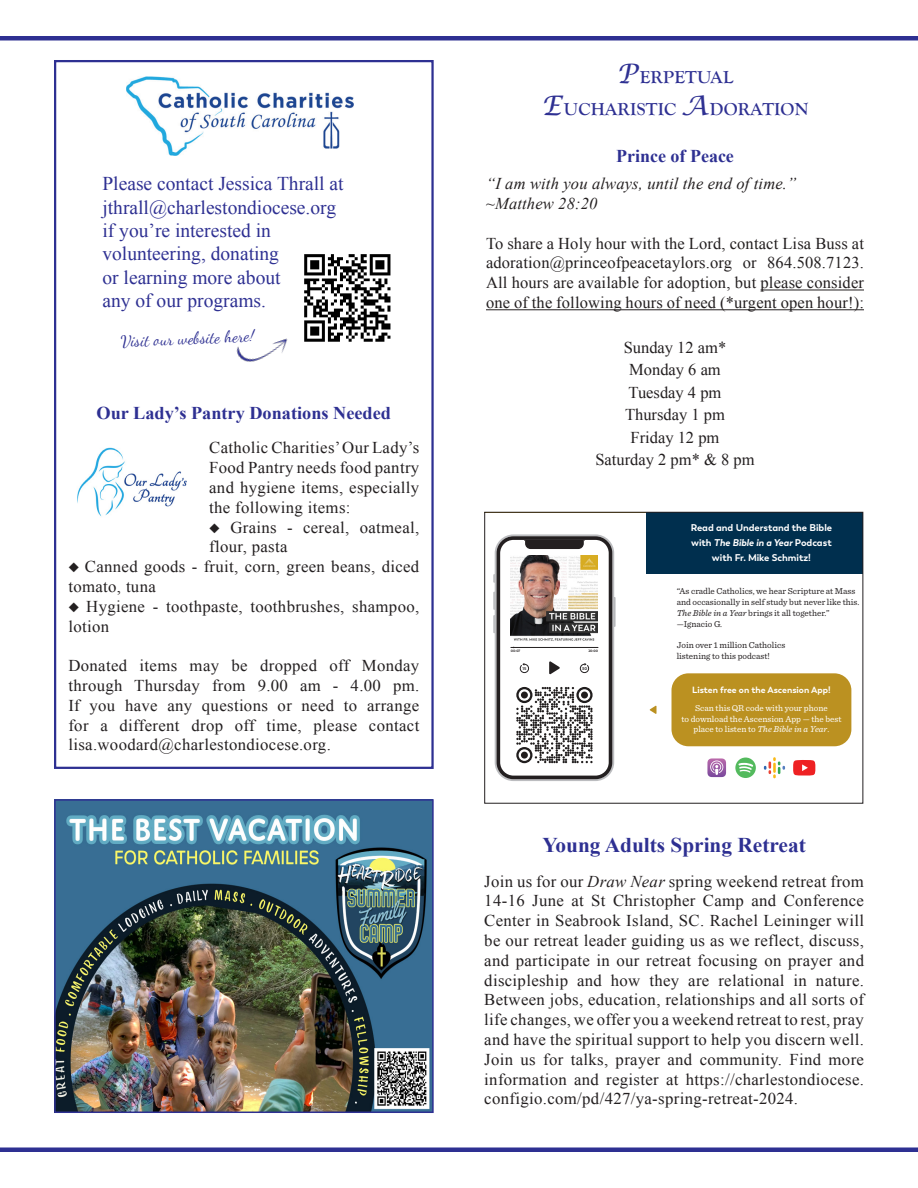
<style>
.page{position:relative;width:918px;height:1188px;background:#fff}
.page>*{position:absolute;margin:0;border:0;box-sizing:border-box;transform-origin:0 0}
.Paragraph_Style_1{font:700 21px "Times New Roman";color:#2e3092}
.t1{font:19.5px/23.4px "Times New Roman";color:#2e3092}
.Paragraph_Style_1-2{font:700 18px "Times New Roman";color:#2e3092}
.Paragraph_Style_1-3{font:700 18px "Goudy Old Style T";letter-spacing:.01em;color:#2e3092}
.Paragraph_Style_1-4{font:16.5px/19.8px "Times New Roman";letter-spacing:.02em;color:#231f20;text-align:justify}
.Paragraph_Style_1-5{font:16.5px "Times New Roman";color:#231f20}
.t2{font:italic 16.5px "Times New Roman";letter-spacing:.01em;color:#231f20}
.t3{font:16.5px "Dancing Script OT";color:#2e3092}
.t4{font:700 9.75px/15px "Trenda";color:#fff;text-align:center}
.t5{font:9px/10.8px "Sentinel";color:#231f20}
.t6{font:9px/10.8px "Sentinel";color:#fff;text-align:center}
.t7{font:700 9px "Trenda";color:#fff}
.t8{font:700 3.9px "Trenda";color:#231f20}
.t9{font:700 3.3px "Trenda";color:#231f20}
.s1{font-family:"Lucida Calligraphy";font-weight:400;font-style:italic;font-size:27px}
.s2{font-style:italic}
</style>
<div class="page">
<div style="left:0;top:1147px;width:918px;height:5px;background:#2e3092"></div>
<div style="left:0;top:36px;width:918px;height:5px;background:#2e3092"></div>
<hr style="left:761px;top:290px;width:103px;height:1px;background:#231f20">
<hr style="left:486px;top:309px;width:378px;height:1px;background:#231f20">
<img style="left:77px;top:447px;width:110px;height:70px">
<div style="left:54px;top:60px;width:380px;height:709px;border:2px solid #2e3092"></div>
<img style="left:126px;top:77px;width:228px;height:79px">
<img style="left:304px;top:254px;width:87px;height:88px">
<img style="left:236px;top:306px;width:71px;height:56px">
<img style="left:57px;top:802px;width:374px;height:308px">
<div style="left:54px;top:799px;width:380px;height:314px;border:2px solid #2e3092"></div>
<div style="left:647px;top:512px;width:216px;height:62px;background:#002f4e"></div>
<div style="left:672px;top:673px;width:179px;height:73px;background:#bb9121;border-radius:17px"></div>
<svg style="left:650px;top:706px;width:7px;height:8px"></svg>
<svg style="left:707px;top:758px;width:19px;height:19px"></svg>
<div style="left:735px;top:758px;width:21px;height:20px;background:#53ba5d;border-radius:50%"></div>
<svg style="left:739px;top:763px;width:14px;height:10px"></svg>
<svg style="left:764px;top:758px;width:21px;height:19px"></svg>
<svg style="left:793px;top:760px;width:23px;height:16px"></svg>
<svg style="left:493px;top:534px;width:122px;height:247px"></svg>
<div style="left:484px;top:512px;width:379px;height:292px;border:1px solid #231f20"></div>
<p class="t1" style="left:102px;top:172px;width:243px">Please contact Jessica Thrall at jthrall@charlestondiocese.org if you’re interested in volunteering, donating<br>or learning more about<br>any of our programs.</p>
<p class="t3" style="left:121px;top:331px;width:136px;rotate:-2deg">Visit our website here!</p>
<p class="Paragraph_Style_1-2" style="left:97px;top:401px;width:296px">Our Lady’s Pantry Donations Needed</p>
<p class="Paragraph_Style_1-4" style="left:209px;top:438px;width:212px">Catholic Charities’ Our Lady’s Food Pantry needs food pantry and hygiene items, especially the following items:</p>
<p class="Paragraph_Style_1-4" style="left:209px;top:517px;width:212px">◆ Grains - cereal, oatmeal, flour, pasta</p>
<p class="Paragraph_Style_1-4" style="left:68px;top:557px;width:352px">◆ Canned goods - fruit, corn, green beans, diced tomato, tuna</p>
<p class="Paragraph_Style_1-4" style="left:68px;top:596px;width:352px">◆ Hygiene - toothpaste, toothbrushes, shampoo, lotion</p>
<p class="Paragraph_Style_1-4" style="left:68px;top:656px;width:352px">Donated items may be dropped off Monday through Thursday from 9.00 am - 4.00 pm.<br>If you have any questions or need to arrange for a different drop off time, please contact lisa.woodard@charlestondiocese.org.</p>
<p class="Paragraph_Style_1-3" style="left:617px;top:67px;width:118px"><span class="s1">P</span>ERPETUAL</p>
<p class="Paragraph_Style_1-3" style="left:542px;top:99px;width:268px"><span class="s1">E</span>UCHARISTIC <span class="s1">A</span>DORATION</p>
<p class="Paragraph_Style_1-2" style="left:616px;top:144px;width:119px">Prince of Peace</p>
<p class="t2" style="left:486px;top:172px;width:312px">“I am with you always, until the end of time.”</p>
<p class="t2" style="left:486px;top:192px;width:113px">~Matthew 28:20</p>
<p class="Paragraph_Style_1-4" style="left:486px;top:233px;width:380px">To share a Holy hour with the Lord, contact Lisa Buss at adoration@princeofpeacetaylors.org or 864.508.7123.<br>All hours are available for adoption, but please consider one of the following hours of need (*urgent open hour!):</p>
<p class="Paragraph_Style_1-5" style="left:624px;top:336px;width:104px">Sunday 12 am*</p>
<p class="Paragraph_Style_1-5" style="left:629px;top:359px;width:93px">Monday 6 am</p>
<p class="Paragraph_Style_1-5" style="left:629px;top:381px;width:94px">Tuesday 4 pm</p>
<p class="Paragraph_Style_1-5" style="left:625px;top:404px;width:101px">Thursday 1 pm</p>
<p class="Paragraph_Style_1-5" style="left:631px;top:426px;width:90px">Friday 12 pm</p>
<p class="Paragraph_Style_1-5" style="left:595px;top:449px;width:161px">Saturday 2 pm* &amp; 8 pm</p>
<p class="t9" style="left:511px;top:649px;width:11px">00:07</p>
<p class="t9" style="left:588px;top:649px;width:11px">20:00</p>
<p class="t8" style="left:522px;top:666px;width:5px">15</p>
<p class="t8" style="left:582px;top:666px;width:6px">30</p>
<p class="t4" style="left:691px;top:520px;width:143px">Read and Understand the Bible with <span class="s2">The Bible in a Year</span> Podcast with Fr. Mike Schmitz!</p>
<p class="t5" style="left:677px;top:585px;width:184px">“As cradle Catholics, we hear Scripture at Mass and occasionally in self study but never like this.<br><span class="s2">The Bible in a Year</span> brings it all together.” —Ignacio G.</p>
<p class="t5" style="left:677px;top:639px;width:110px">Join over 1 million Catholics listening to this podcast!</p>
<p class="t7" style="left:692px;top:684px;width:140px">Listen free on the Ascension App!</p>
<p class="t6" style="left:681px;top:702px;width:162px">Scan this QR code with your phone<br>to download the Ascension App — the best place to listen to <span class="s2">The Bible in a Year</span>.</p>
<p class="Paragraph_Style_1" style="left:543px;top:831px;width:265px">Young Adults Spring Retreat</p>
<p class="Paragraph_Style_1-4" style="left:484px;top:871px;width:381px">Join us for our <span class="s2">Draw Near</span> spring weekend retreat from 14-16 June at St Christopher Camp and Conference Center in Seabrook Island, SC. Rachel Leininger will be our retreat leader guiding us as we reflect, discuss, and participate in our retreat focusing on prayer and discipleship and how they are relational in nature.<br>Between jobs, education, relationships and all sorts of life changes, we offer you a weekend retreat to rest, pray and have the spiritual support to help you discern well.<br>Join us for talks, prayer and community. Find more information and register at https://charlestondiocese. configio.com/pd/427/ya-spring-retreat-2024.</p>
</div>
